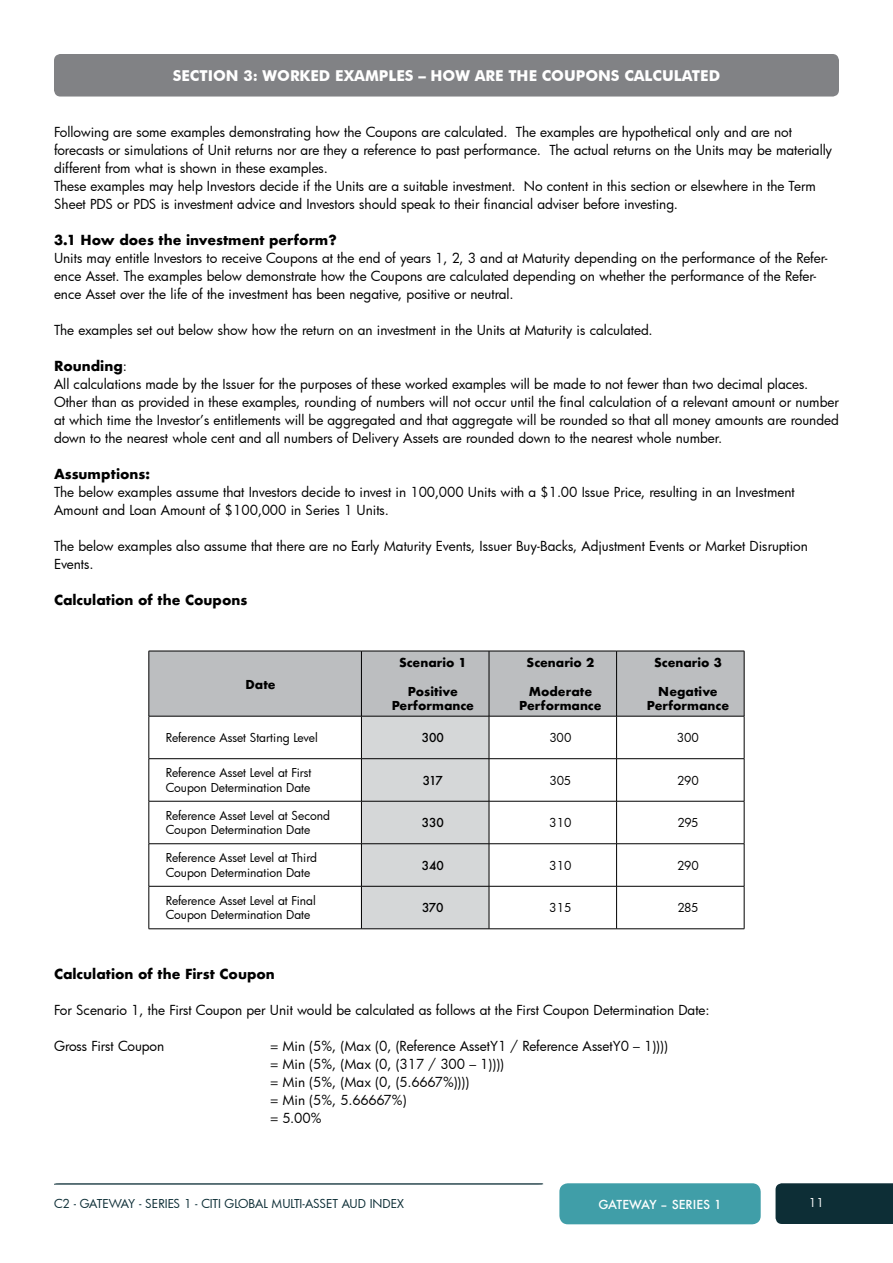
<style>
.page{position:relative;width:893px;height:1263px;background:#fff}
.page>*{position:absolute;margin:0;border:0;box-sizing:border-box;transform-origin:0 0}
.t1{font:700 15px "Futura BT";color:#fff}
.t2{font:13.5px/18px "Futura";color:#000}
.t3{font:700 13.5px "Futura";color:#000}
.t4{font:12px/14.4px "Futura";letter-spacing:-.005em;color:#000}
.t5{font:700 12px/14.4px "Futura";color:#000;text-align:center}
.t6{font:12px "Futura";letter-spacing:-.005em;color:#0d2e36}
.t7{font:500 12px "Futura";color:#fff}
.t8{font:500 12px "Futura";color:#000}
.t9{font:12px "Futura";color:#fff}
.s1{font-weight:700}
</style>
<div class="page">
<svg style="left:54px;top:1183px;width:490px;height:1px"></svg>
<div style="left:775px;top:1183px;width:118px;height:41px;background:#0d2e36"></div>
<div style="left:559px;top:1183px;width:202px;height:41px;background:#409ea8;border-radius:9px"></div>
<div style="left:54px;top:54px;width:785px;height:43px;background:#818285;border-radius:7px"></div>
<svg style="left:150px;top:652px;width:594px;height:276px"></svg>
<hr style="left:149px;top:651px;width:212px;height:1px;background:#000">
<hr style="left:149px;top:651px;width:1px;height:65px;background:#000">
<hr style="left:361px;top:651px;width:128px;height:1px;background:#000">
<hr style="left:361px;top:651px;width:1px;height:65px;background:#000">
<hr style="left:489px;top:651px;width:128px;height:1px;background:#000">
<hr style="left:489px;top:651px;width:1px;height:65px;background:#000">
<hr style="left:617px;top:651px;width:127px;height:1px;background:#000">
<hr style="left:616px;top:651px;width:1px;height:65px;background:#000">
<hr style="left:744px;top:651px;width:1px;height:65px;background:#000">
<hr style="left:149px;top:716px;width:212px;height:1px;background:#000">
<hr style="left:149px;top:716px;width:1px;height:42px;background:#000">
<hr style="left:489px;top:716px;width:128px;height:1px;background:#000">
<hr style="left:617px;top:716px;width:127px;height:1px;background:#000">
<hr style="left:616px;top:716px;width:1px;height:42px;background:#000">
<hr style="left:744px;top:716px;width:1px;height:42px;background:#000">
<hr style="left:149px;top:758px;width:212px;height:1px;background:#000">
<hr style="left:149px;top:759px;width:1px;height:42px;background:#000">
<hr style="left:489px;top:758px;width:128px;height:1px;background:#000">
<hr style="left:617px;top:758px;width:127px;height:1px;background:#000">
<hr style="left:616px;top:759px;width:1px;height:42px;background:#000">
<hr style="left:744px;top:759px;width:1px;height:42px;background:#000">
<hr style="left:149px;top:801px;width:212px;height:1px;background:#000">
<hr style="left:149px;top:801px;width:1px;height:42px;background:#000">
<hr style="left:489px;top:801px;width:128px;height:1px;background:#000">
<hr style="left:617px;top:801px;width:127px;height:1px;background:#000">
<hr style="left:616px;top:801px;width:1px;height:42px;background:#000">
<hr style="left:744px;top:801px;width:1px;height:42px;background:#000">
<hr style="left:149px;top:843px;width:212px;height:1px;background:#000">
<hr style="left:149px;top:844px;width:1px;height:42px;background:#000">
<hr style="left:489px;top:843px;width:128px;height:1px;background:#000">
<hr style="left:617px;top:843px;width:127px;height:1px;background:#000">
<hr style="left:616px;top:844px;width:1px;height:42px;background:#000">
<hr style="left:744px;top:844px;width:1px;height:42px;background:#000">
<hr style="left:149px;top:886px;width:212px;height:1px;background:#000">
<hr style="left:149px;top:886px;width:1px;height:43px;background:#000">
<hr style="left:489px;top:886px;width:128px;height:1px;background:#000">
<hr style="left:617px;top:886px;width:127px;height:1px;background:#000">
<hr style="left:616px;top:886px;width:1px;height:43px;background:#000">
<hr style="left:744px;top:886px;width:1px;height:43px;background:#000">
<hr style="left:149px;top:928px;width:212px;height:1px;background:#000">
<hr style="left:489px;top:928px;width:128px;height:1px;background:#000">
<hr style="left:617px;top:928px;width:127px;height:1px;background:#000">
<hr style="left:361px;top:716px;width:128px;height:1px;background:#000">
<hr style="left:361px;top:716px;width:1px;height:42px;background:#000">
<hr style="left:489px;top:716px;width:1px;height:42px;background:#000">
<hr style="left:361px;top:758px;width:128px;height:1px;background:#000">
<hr style="left:361px;top:759px;width:1px;height:42px;background:#000">
<hr style="left:489px;top:759px;width:1px;height:42px;background:#000">
<hr style="left:361px;top:801px;width:128px;height:1px;background:#000">
<hr style="left:361px;top:801px;width:1px;height:42px;background:#000">
<hr style="left:489px;top:801px;width:1px;height:42px;background:#000">
<hr style="left:361px;top:843px;width:128px;height:1px;background:#000">
<hr style="left:361px;top:844px;width:1px;height:42px;background:#000">
<hr style="left:489px;top:844px;width:1px;height:42px;background:#000">
<hr style="left:361px;top:886px;width:128px;height:1px;background:#000">
<hr style="left:361px;top:886px;width:1px;height:43px;background:#000">
<hr style="left:489px;top:886px;width:1px;height:43px;background:#000">
<hr style="left:361px;top:928px;width:128px;height:1px;background:#000">
<p class="t1" style="left:173px;top:67px;width:549px">SECTION 3: WORKED EXAMPLES – HOW ARE THE COUPONS CALCULATED</p>
<p class="t2" style="left:54px;top:123px;width:780px">Following are some examples demonstrating how the Coupons are calculated. The examples are hypothetical only and are not forecasts or simulations of Unit returns nor are they a reference to past performance. The actual returns on the Units may be materially different from what is shown in these examples.<br>These examples may help Investors decide if the Units are a suitable investment. No content in this section or elsewhere in the Term Sheet PDS or PDS is investment advice and Investors should speak to their financial adviser before investing.</p>
<p class="t3" style="left:54px;top:230px;width:284px">3.1 How does the investment perform?</p>
<p class="t2" style="left:54px;top:249px;width:775px">Units may entitle Investors to receive Coupons at the end of years 1, 2, 3 and at Maturity depending on the performance of the Refer&shy;ence Asset. The examples below demonstrate how the Coupons are calculated depending on whether the performance of the Refer&shy;ence Asset over the life of the investment has been negative, positive or neutral.</p>
<p class="t2" style="left:54px;top:321px;width:600px">The examples set out below show how the return on an investment in the Units at Maturity is calculated.</p>
<p class="t2" style="left:54px;top:357px;width:786px"><span class="s1">Rounding</span>:<br>All calculations made by the Issuer for the purposes of these worked examples will be made to not fewer than two decimal places.<br>Other than as provided in these examples, rounding of numbers will not occur until the final calculation of a relevant amount or number at which time the Investor’s entitlements will be aggregated and that aggregate will be rounded so that all money amounts are rounded down to the nearest whole cent and all numbers of Delivery Assets are rounded down to the nearest whole number.</p>
<p class="t3" style="left:54px;top:464px;width:98px">Assumptions:</p>
<p class="t2" style="left:54px;top:483px;width:742px">The below examples assume that Investors decide to invest in 100,000 Units with a $1.00 Issue Price, resulting in an Investment<br>Amount and Loan Amount of $100,000 in Series 1 Units.</p>
<p class="t2" style="left:54px;top:537px;width:755px">The below examples also assume that there are no Early Maturity Events, Issuer Buy-Backs, Adjustment Events or Market Disruption<br>Events.</p>
<p class="t3" style="left:54px;top:590px;width:195px">Calculation of the Coupons</p>
<p class="t5" style="left:246px;top:677px;width:32px">Date</p>
<p class="t5" style="left:399px;top:655px;width:69px">Scenario 1</p>
<p class="t5" style="left:392px;top:684px;width:84px">Positive<br>Performance</p>
<p class="t5" style="left:527px;top:655px;width:69px">Scenario 2</p>
<p class="t5" style="left:519px;top:684px;width:84px">Moderate<br>Performance</p>
<p class="t5" style="left:654px;top:655px;width:69px">Scenario 3</p>
<p class="t5" style="left:647px;top:684px;width:84px">Negative<br>Performance</p>
<p class="t4" style="left:166px;top:730px;width:153px">Reference Asset Starting Level</p>
<p class="t8" style="left:422px;top:730px;width:24px">300</p>
<p class="t4" style="left:549px;top:730px;width:24px">300</p>
<p class="t4" style="left:677px;top:730px;width:24px">300</p>
<p class="t4" style="left:166px;top:765px;width:147px">Reference Asset Level at First<br>Coupon Determination Date</p>
<p class="t8" style="left:423px;top:772px;width:22px">317</p>
<p class="t4" style="left:549px;top:773px;width:23px">305</p>
<p class="t4" style="left:677px;top:773px;width:23px">290</p>
<p class="t4" style="left:166px;top:808px;width:166px">Reference Asset Level at Second<br>Coupon Determination Date</p>
<p class="t8" style="left:422px;top:815px;width:24px">330</p>
<p class="t4" style="left:549px;top:815px;width:24px">310</p>
<p class="t4" style="left:677px;top:815px;width:23px">295</p>
<p class="t4" style="left:166px;top:850px;width:153px">Reference Asset Level at Third<br>Coupon Determination Date</p>
<p class="t8" style="left:422px;top:857px;width:23px">340</p>
<p class="t4" style="left:549px;top:858px;width:24px">310</p>
<p class="t4" style="left:677px;top:858px;width:23px">290</p>
<p class="t4" style="left:166px;top:893px;width:152px">Reference Asset Level at Final<br>Coupon Determination Date</p>
<p class="t8" style="left:422px;top:900px;width:23px">370</p>
<p class="t4" style="left:549px;top:900px;width:24px">315</p>
<p class="t4" style="left:677px;top:900px;width:23px">285</p>
<p class="t3" style="left:54px;top:964px;width:222px">Calculation of the First Coupon</p>
<p class="t2" style="left:54px;top:1001px;width:657px">For Scenario 1, the First Coupon per Unit would be calculated as follows at the First Coupon Determination Date:</p>
<p class="t2" style="left:54px;top:1037px;width:112px">Gross First Coupon</p>
<p class="t2" style="left:270px;top:1037px;width:399px">= Min (5%, (Max (0, (Reference AssetY1 / Reference AssetY0 – 1)))) = Min (5%, (Max (0, (317 / 300 – 1))))<br>= Min (5%, (Max (0, (5.6667%))))<br>= Min (5%, 5.66667%)<br>= 5.00%</p>
<p class="t6" style="left:54px;top:1196px;width:351px">C2 - GATEWAY - SERIES 1 - CITI GLOBAL MULTI-ASSET AUD INDEX</p>
<p class="t7" style="left:598px;top:1196px;width:125px">GATEWAY – SERIES 1</p>
<p class="t9" style="left:809px;top:1194px;width:16px">11</p>
</div>
